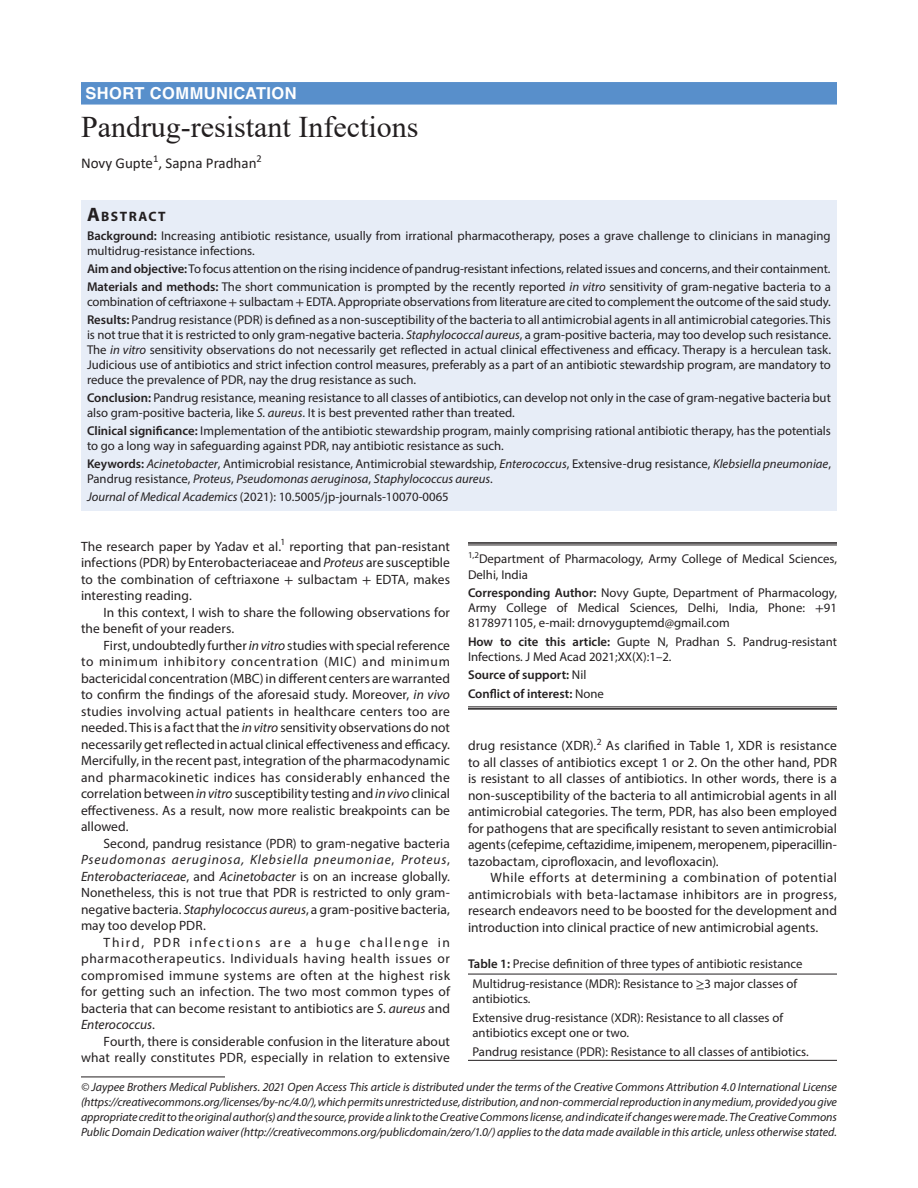
<style>
.page{position:relative;width:918px;height:1188px;background:#fff}
.page>*{position:absolute;margin:0;border:0;box-sizing:border-box;transform-origin:0 0}
.t1{font:30px "Times New Roman";color:#231f20}
.t2{font:700 16.5px "Helvetica LT Std";letter-spacing:.025em;color:#fff}
.t3{font:15px "Calibri";color:#231f20}
.t4{font:700 13.65px "Myriad Pro";letter-spacing:.11em;color:#231f20}
.t5{font:13.5px/16.5px "Myriad Pro";letter-spacing:.005em;color:#231f20;text-align:justify}
.t6{font:12.75px/15px "Myriad Pro";color:#231f20}
.t7{font:600 12.75px/18.3px "Myriad Pro";color:#231f20}
.t8{font:italic 12px/15px "Myriad Pro";letter-spacing:-.005em;color:#231f20;text-align:justify}
.s1{font-size:19.5px}
.s2{font-weight:600}
.s3{font-style:italic}
.s4{font-family:"STIX"}
.s5{font-weight:400}
</style>
<div class="page">
<div style="left:81px;top:82px;width:756px;height:23px;background:#588fcb"></div>
<div style="left:81px;top:200px;width:756px;height:26px;background:#e7edf7"></div>
<div style="left:81px;top:225px;width:756px;height:39px;background:#e7edf7"></div>
<div style="left:81px;top:258px;width:756px;height:24px;background:#e7edf7"></div>
<div style="left:81px;top:276px;width:756px;height:39px;background:#e7edf7"></div>
<div style="left:81px;top:309px;width:756px;height:84px;background:#e7edf7"></div>
<div style="left:81px;top:387px;width:756px;height:39px;background:#e7edf7"></div>
<div style="left:81px;top:420px;width:756px;height:39px;background:#e7edf7"></div>
<div style="left:81px;top:453px;width:756px;height:39px;background:#e7edf7"></div>
<div style="left:81px;top:486px;width:756px;height:24px;background:#e7edf7"></div>
<hr style="left:468px;top:542px;width:369px;height:2px;background:#231f20">
<hr style="left:468px;top:545px;width:369px;height:1px;background:#231f20">
<hr style="left:468px;top:707px;width:369px;height:1px;background:#231f20">
<hr style="left:468px;top:708px;width:369px;height:2px;background:#231f20">
<hr style="left:81px;top:1077px;width:144px;height:1px;background:#231f20">
<hr style="left:468px;top:974px;width:369px;height:1px;background:#231f20">
<hr style="left:468px;top:1060px;width:369px;height:1px;background:#231f20">
<p class="t2" style="left:86px;top:83px;width:213px">SHORT COMMUNICATION</p>
<h1 class="t1" style="left:81px;top:106px;width:339px">Pandrug-resistant Infections</h1>
<p class="t3" style="left:81px;top:153px;width:182px">Novy Gupte<sup>1</sup>, Sapna Pradhan<sup>2</sup></p>
<p class="t4" style="left:87px;top:207px;width:80px"><span class="s1">A</span>BSTRACT</p>
<p class="t6" style="left:87px;top:228px;width:745px"><span class="s2">Background:</span> Increasing antibiotic resistance, usually from irrational pharmacotherapy, poses a grave challenge to clinicians in managing multidrug-resistance infections.</p>
<p class="t6" style="left:87px;top:260px;width:745px;line-height:18px"><span class="s2">Aim and objective:</span> To focus attention on the rising incidence of pandrug-resistant infections, related issues and concerns, and their containment.<br><span class="s2">Materials and methods:</span> The short communication is prompted by the recently reported <span class="s3">in vitro</span> sensitivity of gram-negative bacteria to a</p>
<p class="t6" style="left:87px;top:293px;width:746px;line-height:18px">combination of ceftriaxone <span class="s4">+</span> sulbactam <span class="s4">+</span> EDTA. Appropriate observations from literature are cited to complement the outcome of the said study.<br><span class="s2">Results:</span> Pandrug resistance (PDR) is defined as a non-susceptibility of the bacteria to all antimicrobial agents in all antimicrobial categories. This</p>
<p class="t6" style="left:87px;top:327px;width:746px;text-align:justify">is not true that it is restricted to only gram-negative bacteria. <span class="s3">Staphylococcal aureus</span>, a gram-positive bacteria, may too develop such resistance.<br>The <span class="s3">in vitro</span> sensitivity observations do not necessarily get reflected in actual clinical effectiveness and efficacy. Therapy is a herculean task.<br>Judicious use of antibiotics and strict infection control measures, preferably as a part of an antibiotic stewardship program, are mandatory to reduce the prevalence of PDR, nay the drug resistance as such.</p>
<p class="t6" style="left:87px;top:390px;width:745px"><span class="s2">Conclusion:</span> Pandrug resistance, meaning resistance to all classes of antibiotics, can develop not only in the case of gram-negative bacteria but also gram-positive bacteria, like <span class="s3">S. aureus</span>. It is best prevented rather than treated.</p>
<p class="t6" style="left:87px;top:423px;width:746px"><span class="s2">Clinical significance:</span> Implementation of the antibiotic stewardship program, mainly comprising rational antibiotic therapy, has the potentials to go a long way in safeguarding against PDR, nay antibiotic resistance as such.</p>
<p class="t6" style="left:87px;top:456px;width:746px"><span class="s2">Keywords:</span> <span class="s3">Acinetobacter</span>, Antimicrobial resistance, Antimicrobial stewardship, <span class="s3">Enterococcus</span>, Extensive-drug resistance, <span class="s3">Klebsiella pneumoniae</span>,<br>Pandrug resistance, <span class="s3">Proteus</span>, <span class="s3">Pseudomonas aeruginosa</span>, <span class="s3">Staphylococcus aureus</span>.</p>
<p class="t6" style="left:87px;top:489px;width:363px"><span class="s3">Journal of Medical Academics</span> (2021): 10.5005/jp-journals-10070-0065</p>
<p class="t5" style="left:81px;top:538px;width:371px">The research paper by Yadav et al.<sup>1</sup> reporting that pan-resistant infections (PDR) by Enterobacteriaceae and <span class="s3">Proteus</span> are susceptible to the combination of ceftriaxone <span class="s4">+</span> sulbactam <span class="s4">+</span> EDTA, makes interesting reading.</p>
<p class="t5" style="left:81px;top:604px;width:370px;text-indent:23px">In this context, I wish to share the following observations for the benefit of your readers.</p>
<p class="t5" style="left:81px;top:637px;width:371px;text-indent:23px">First, undoubtedly further <span class="s3">in vitro</span> studies with special reference to minimum inhibitory concentration (MIC) and minimum bactericidal concentration (MBC) in different centers are warranted to confirm the findings of the aforesaid study. Moreover, <span class="s3">in vivo </span>studies involving actual patients in healthcare centers too are needed. This is a fact that the <span class="s3">in vitro</span> sensitivity observations do not necessarily get reflected in actual clinical effectiveness and efficacy.<br>Mercifully, in the recent past, integration of the pharmacodynamic and pharmacokinetic indices has considerably enhanced the correlation between <span class="s3">in vitro</span> susceptibility testing and <span class="s3">in vivo</span> clinical effectiveness. As a result, now more realistic breakpoints can be allowed.</p>
<p class="t5" style="left:81px;top:835px;width:371px;text-indent:23px">Second, pandrug resistance (PDR) to gram-negative bacteria <span class="s3">Pseudomonas aeruginosa, Klebsiella pneumoniae</span>, <span class="s3">Proteus</span>, <span class="s3">Enterobacteriaceae</span>, and <span class="s3">Acinetobacter</span> is on an increase globally.<br>Nonetheless, this is not true that PDR is restricted to only gram&shy;negative bacteria. <span class="s3">Staphylococcus aureus</span>, a gram-positive bacteria, may too develop PDR.</p>
<p class="t5" style="left:81px;top:934px;width:371px;text-indent:23px">Third, PDR infections are a huge challenge in pharmacotherapeutics. Individuals having health issues or compromised immune systems are often at the highest risk for getting such an infection. The two most common types of bacteria that can become resistant to antibiotics are <span class="s3">S. aureus</span> and <span class="s3">Enterococcus</span>.</p>
<p class="t5" style="left:81px;top:1033px;width:371px;text-align:right">Fourth, there is considerable confusion in the literature about what really constitutes PDR, especially in relation to extensive</p>
<p class="t6" style="left:468px;top:551px;width:370px"><sup>1,2</sup>Department of Pharmacology, Army College of Medical Sciences,<br>Delhi, India</p>
<p class="t6" style="left:468px;top:585px;width:370px;text-align:justify"><span class="s2">Corresponding Author:</span> Novy Gupte, Department of Pharmacology, Army College of Medical Sciences, Delhi, India, Phone: <span class="s4">+</span>91<br>8178971105, e-mail: drnovyguptemd@gmail.com</p>
<p class="t6" style="left:468px;top:634px;width:370px"><span class="s2">How to cite this article:</span> Gupte N, Pradhan S. Pandrug-resistant<br>Infections. J Med Acad 2021;XX(X):1–2.</p>
<p class="t7" style="left:468px;top:666px;width:137px">Source of support: <span class="s5">Nil<br></span>Conflict of interest: <span class="s5">None</span></p>
<p class="t5" style="left:468px;top:737px;width:371px">drug resistance (XDR).<sup>2</sup> As clarified in Table 1, XDR is resistance to all classes of antibiotics except 1 or 2. On the other hand, PDR is resistant to all classes of antibiotics. In other words, there is a non-susceptibility of the bacteria to all antimicrobial agents in all antimicrobial categories. The term, PDR, has also been employed for pathogens that are specifically resistant to seven antimicrobial agents (cefepime, ceftazidime, imipenem, meropenem, piperacillin&shy;tazobactam, ciprofloxacin, and levofloxacin).</p>
<p class="t5" style="left:468px;top:869px;width:371px;text-indent:23px">While efforts at determining a combination of potential antimicrobials with beta-lactamase inhibitors are in progress, research endeavors need to be boosted for the development and introduction into clinical practice of new antimicrobial agents.</p>
<p class="t6" style="left:468px;top:954px;width:336px;line-height:20.1px;text-align:center"><span class="s2">Table 1:</span> Precise definition of three types of antibiotic resistance<br>Multidrug-resistance (MDR): Resistance to <span class="s4">≥</span>3 major classes of</p>
<p class="t6" style="left:473px;top:990px;width:312px;line-height:18.6px">antibiotics.<br>Extensive drug-resistance (XDR): Resistance to all classes of</p>
<p class="t6" style="left:473px;top:1024px;width:338px;line-height:18.6px">antibiotics except one or two.<br>Pandrug resistance (PDR): Resistance to all classes of antibiotics.</p>
<p class="t8" style="left:81px;top:1079px;width:758px">© Jaypee Brothers Medical Publishers. 2021 Open Access This article is distributed under the terms of the Creative Commons Attribution 4.0 International License (https://creativecommons.org/licenses/by-nc/4.0/), which permits unrestricted use, distribution, and non-commercial reproduction in any medium, provided you give appropriate credit to the original author(s) and the source, provide a link to the Creative Commons license, and indicate if changes were made. The Creative Commons Public Domain Dedication waiver (http://creativecommons.org/publicdomain/zero/1.0/) applies to the data made available in this article, unless otherwise stated.</p>
</div>
